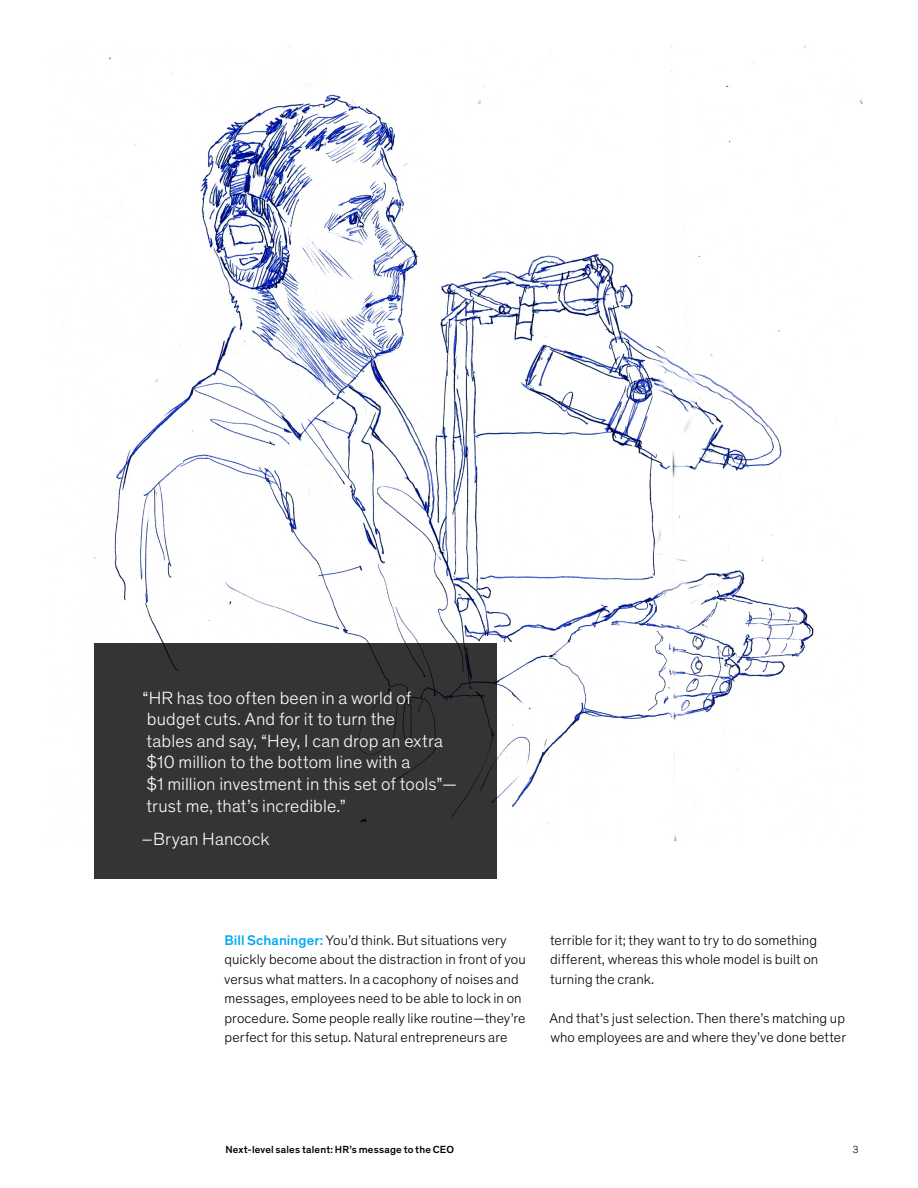
<style>
.page{position:relative;width:918px;height:1188px;background:#fff}
.page>*{position:absolute;margin:0;border:0;box-sizing:border-box;transform-origin:0 0}
.t1{font:300 18px/21.6px "Theinhardt Pan";letter-spacing:.005em;color:#fff}
.t2{font:300 14.25px/19.5px "Theinhardt Pan";letter-spacing:.005em;color:#000}
.t3{font:500 10.5px "Theinhardt Pan";letter-spacing:.015em;color:#000}
.t4{font:300 10.5px "Theinhardt Pan";color:#000}
.s1{font-weight:500;color:#00a9f4}
</style>
<div class="page">
<img style="left:57px;top:45px;width:806px;height:829px">
<div style="left:94px;top:644px;width:402px;height:235px;background:#343435"></div>
<p class="t1" style="left:143px;top:686px;width:316px">“HR has too often been in a world of budget cuts. And for it to turn the<br>tables and say, “Hey, I can drop an extra $10 million to the bottom line with a<br>$1 million investment in this set of tools”— trust me, that’s incredible.”</p>
<p class="t1" style="left:141px;top:827px;width:130px">–Bryan Hancock</p>
<p class="t2" style="left:224px;top:929px;width:303px"><span class="s1">Bill Schaninger:</span> You’d think. But situations very quickly become about the distraction in front of you versus what matters. In a cacophony of noises and messages, employees need to be able to lock in on procedure. Some people really like routine—they’re perfect for this setup. Natural entrepreneurs are</p>
<p class="t2" style="left:550px;top:929px;width:270px;text-align:justify">terrible for it; they want to try to do something different, whereas this whole model is built on turning the crank.</p>
<p class="t2" style="left:549px;top:1008px;width:298px">And that’s just selection. Then there’s matching up who employees are and where they’ve done better</p>
<p class="t3" style="left:225px;top:1142px;width:230px">Next-level sales talent: HR’s message to the CEO</p>
<p class="t4" style="left:853px;top:1142px;width:7px">3</p>
</div>
